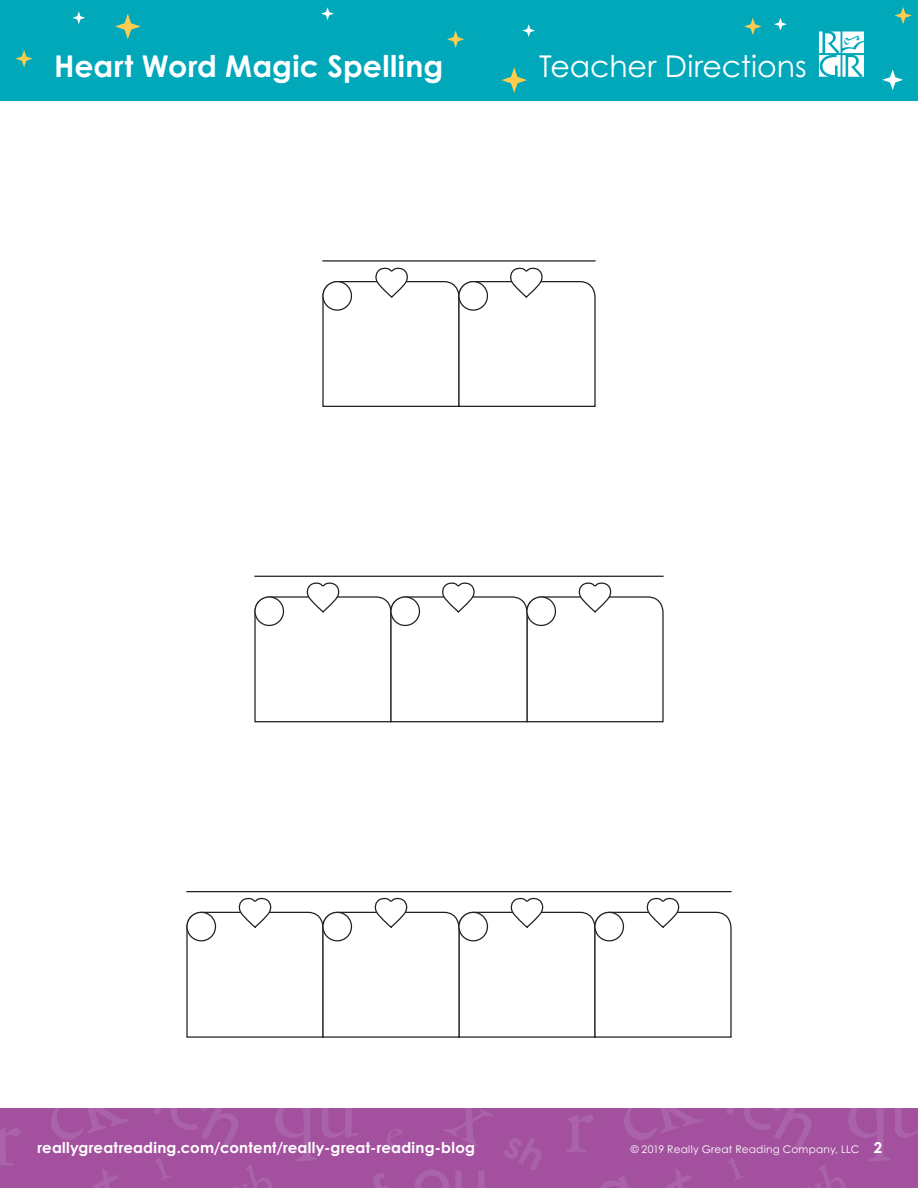
<style>
.page{position:relative;width:918px;height:1188px;background:#fff}
.page>*{position:absolute;margin:0;border:0;box-sizing:border-box;transform-origin:0 0}
.t1{font:700 30px "RGR Century Gothic";letter-spacing:.005em;color:#fff}
.t2{font:30px "RGR Century Gothic";color:#fff}
.t3{font:700 15px "RGR Century Gothic";letter-spacing:.015em;color:#fff}
.t4{font:10.5px "RGR Century Gothic";letter-spacing:.025em;color:#fff}
.s1{font-weight:700;font-size:15px}
</style>
<div class="page">
<div style="left:0;top:1087px;width:918px;height:101px;background:#a3519f"></div>
<svg style="left:50px;top:1107px;width:80px;height:33px"></svg>
<svg style="left:0;top:1128px;width:21px;height:38px"></svg>
<svg style="left:443px;top:1107px;width:51px;height:40px"></svg>
<svg style="left:387px;top:1129px;width:19px;height:21px"></svg>
<svg style="left:504px;top:1138px;width:37px;height:32px"></svg>
<svg style="left:92px;top:1169px;width:27px;height:19px"></svg>
<svg style="left:152px;top:1107px;width:206px;height:81px"></svg>
<svg style="left:415px;top:1170px;width:34px;height:18px"></svg>
<svg style="left:455px;top:1171px;width:29px;height:17px"></svg>
<svg style="left:373px;top:1173px;width:15px;height:15px"></svg>
<svg style="left:623px;top:1107px;width:80px;height:33px"></svg>
<svg style="left:567px;top:1114px;width:27px;height:38px"></svg>
<svg style="left:666px;top:1169px;width:26px;height:19px"></svg>
<svg style="left:600px;top:1176px;width:29px;height:12px"></svg>
<svg style="left:726px;top:1107px;width:192px;height:81px"></svg>
<div style="left:0;top:975px;width:918px;height:132px;background:#fff"></div>
<div style="left:0;top:0;width:918px;height:101px;background:#00a8b9"></div>
<svg style="left:819px;top:32px;width:45px;height:45px"></svg>
<svg style="left:115px;top:14px;width:26px;height:25px"></svg>
<svg style="left:501px;top:67px;width:26px;height:26px"></svg>
<svg style="left:447px;top:31px;width:17px;height:17px"></svg>
<svg style="left:894px;top:7px;width:18px;height:17px"></svg>
<svg style="left:744px;top:18px;width:18px;height:17px"></svg>
<svg style="left:15px;top:50px;width:18px;height:17px"></svg>
<svg style="left:72px;top:11px;width:13px;height:13px"></svg>
<svg style="left:882px;top:69px;width:21px;height:21px"></svg>
<svg style="left:774px;top:18px;width:13px;height:13px"></svg>
<svg style="left:321px;top:7px;width:13px;height:13px"></svg>
<svg style="left:522px;top:24px;width:13px;height:13px"></svg>
<hr style="left:322px;top:260px;width:274px;height:2px;background:#231f20">
<svg style="left:322px;top:267px;width:274px;height:140px"></svg>
<div style="left:323px;top:282px;width:28px;height:28px;background:#fff;border-radius:50%"></div>
<div style="left:322px;top:281px;width:30px;height:30px;border:1px solid #231f20;border-radius:50%"></div>
<div style="left:459px;top:282px;width:28px;height:28px;background:#fff;border-radius:50%"></div>
<div style="left:458px;top:281px;width:30px;height:30px;border:1px solid #231f20;border-radius:50%"></div>
<hr style="left:254px;top:576px;width:410px;height:1px;background:#231f20">
<svg style="left:254px;top:582px;width:410px;height:141px"></svg>
<div style="left:255px;top:597px;width:28px;height:28px;background:#fff;border-radius:50%"></div>
<div style="left:254px;top:596px;width:30px;height:30px;border:1px solid #231f20;border-radius:50%"></div>
<div style="left:391px;top:597px;width:28px;height:28px;background:#fff;border-radius:50%"></div>
<div style="left:390px;top:596px;width:30px;height:30px;border:1px solid #231f20;border-radius:50%"></div>
<div style="left:527px;top:597px;width:28px;height:28px;background:#fff;border-radius:50%"></div>
<div style="left:526px;top:596px;width:30px;height:30px;border:1px solid #231f20;border-radius:50%"></div>
<hr style="left:186px;top:891px;width:546px;height:1px;background:#231f20">
<svg style="left:186px;top:897px;width:546px;height:141px"></svg>
<div style="left:187px;top:912px;width:28px;height:29px;background:#fff;border-radius:50%"></div>
<div style="left:186px;top:912px;width:30px;height:29px;border:1px solid #231f20;border-radius:50%"></div>
<div style="left:323px;top:912px;width:28px;height:29px;background:#fff;border-radius:50%"></div>
<div style="left:322px;top:912px;width:30px;height:29px;border:1px solid #231f20;border-radius:50%"></div>
<div style="left:459px;top:912px;width:28px;height:29px;background:#fff;border-radius:50%"></div>
<div style="left:458px;top:912px;width:30px;height:29px;border:1px solid #231f20;border-radius:50%"></div>
<div style="left:595px;top:912px;width:28px;height:29px;background:#fff;border-radius:50%"></div>
<div style="left:594px;top:912px;width:30px;height:29px;border:1px solid #231f20;border-radius:50%"></div>
<h1 class="t1" style="left:54px;top:47px;width:391px">Heart Word Magic Spelling</h1>
<h1 class="t2" style="left:539px;top:48px;width:269px">Teacher Directions</h1>
<p class="t3" style="left:38px;top:1138px;width:439px">reallygreatreading.com/content/really-great-reading-blog</p>
<p class="t4" style="left:631px;top:1142px;width:253px">© 2019 Really Great Reading Company, LLC <span class="s1">2</span></p>
</div>
